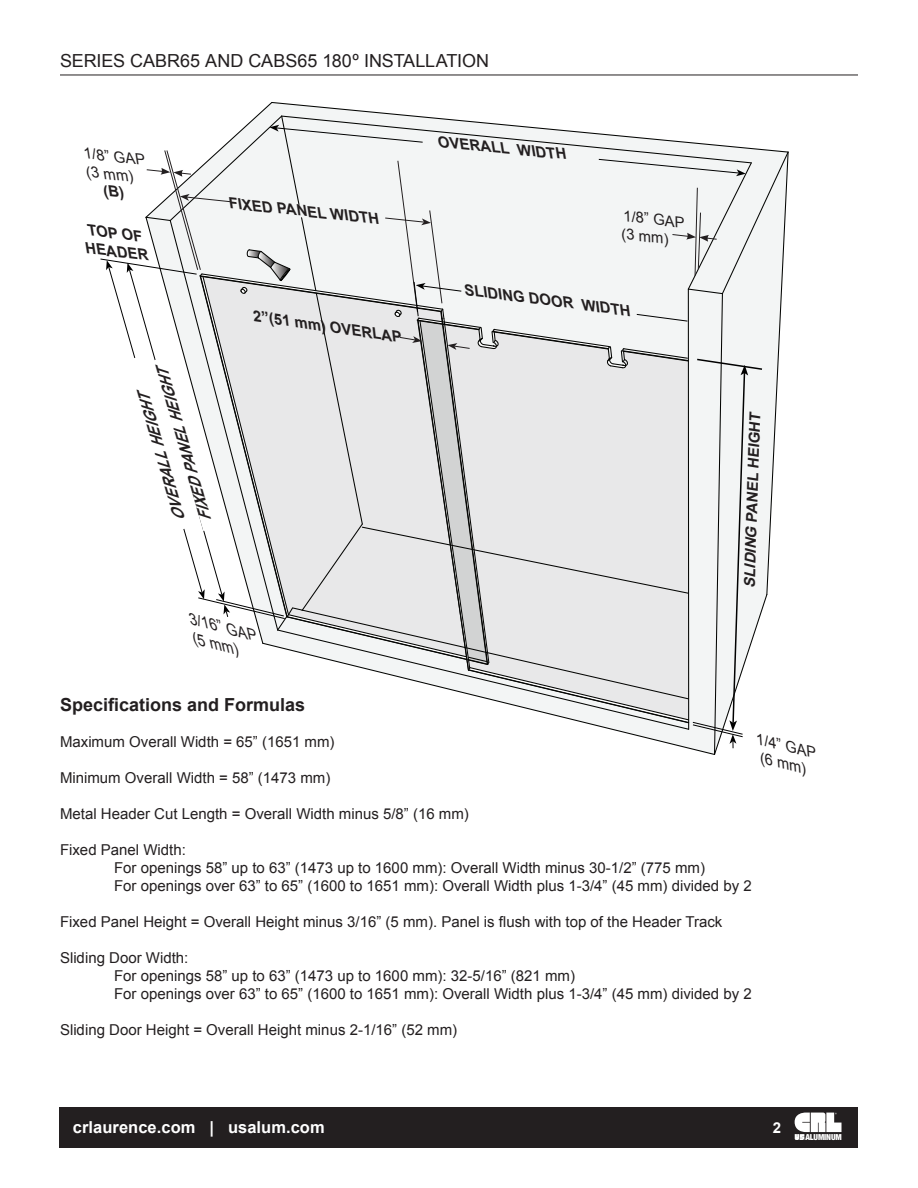
<style>
.page{position:relative;width:918px;height:1188px;background:#fff}
.page>*{position:absolute;margin:0;border:0;box-sizing:border-box;transform-origin:0 0}
.t1{font:18px "Arial";color:#231f20}
.t2{font:700 18px "Arial";color:#231f20}
.t3{font:700 16.5px "Arial";letter-spacing:.005em;color:#fff}
.t4{font:15px/18px "Arial";color:#231f20}
.t5{font:italic 700 15px/18px "Arial";color:#231f20}
.t6{font:italic 15px/18px "Arial";color:#231f20;text-align:center}
.t7{font:700 15px "Arial";color:#231f20}
.t8{font:700 15px "Arial";color:#fff}
.t9{font:900 condensed 8.25px "Helvetica Neue";letter-spacing:-.015em;color:#fff}
.s1{font-style:italic}
</style>
<div class="page">
<hr style="left:60px;top:75px;width:798px;height:1px;background:#231f20">
<div style="left:59px;top:1107px;width:799px;height:41px;background:#231f20"></div>
<svg style="left:795px;top:1113px;width:47px;height:27px"></svg>
<svg style="left:100px;top:74px;width:690px;height:681px"></svg>
<p class="t1" style="left:60px;top:49px;width:431px">SERIES CABR65 AND CABS65 180º INSTALLATION</p>
<p class="t6" style="left:86px;top:144px;width:63px;text-align:left;rotate:6deg">1/8” GAP (3 mm)</p>
<p class="t5" style="left:90px;top:222px;width:65px;rotate:7deg">TOP OF<br>HEADER</p>
<p class="t5" style="left:231px;top:195px;width:153px;rotate:6deg">FIXED PANEL WIDTH</p>
<p class="t5" style="left:198px;top:524px;width:160px;rotate:-106deg">FIXED PANEL HEIGHT</p>
<p class="t5" style="left:172px;top:524px;width:134px;rotate:-106deg">OVERALL HEIGHT</p>
<p class="t5" style="left:256px;top:308px;width:152px;rotate:8deg">2”(51 mm) OVERLAP</p>
<p class="t5" style="left:440px;top:133px;width:130px;rotate:6deg">OVERALL WIDTH</p>
<p class="t4" style="left:625px;top:207px;width:63px;rotate:6deg">1/8” GAP (3 mm)</p>
<p class="t5" style="left:467px;top:280px;width:169px;rotate:8deg">SLIDING DOOR WIDTH</p>
<p class="t6" style="left:194px;top:610px;width:72px;rotate:15deg">3/16” GAP (5 mm)</p>
<p class="t7" style="left:739px;top:587px;width:177px;rotate:-88deg"><span class="s1">SLIDING</span> PANEL HEIGHT</p>
<p class="t2" style="left:60px;top:692px;width:247px">Specifications and Formulas</p>
<p class="t4" style="left:60px;top:733px;width:276px">Maximum Overall Width = 65” (1651 mm)</p>
<p class="t4" style="left:60px;top:769px;width:272px">Minimum Overall Width = 58” (1473 mm)</p>
<p class="t4" style="left:60px;top:805px;width:410px">Metal Header Cut Length = Overall Width minus 5/8” (16 mm)</p>
<p class="t4" style="left:114px;top:841px;width:639px;text-indent:-54px">Fixed Panel Width:<br>For openings 58” up to 63” (1473 up to 1600 mm): Overall Width minus 30-1/2” (775 mm)<br>For openings over 63” to 65” (1600 to 1651 mm): Overall Width plus 1-3/4” (45 mm) divided by 2</p>
<p class="t4" style="left:60px;top:913px;width:664px">Fixed Panel Height = Overall Height minus 3/16” (5 mm). Panel is flush with top of the Header Track</p>
<p class="t4" style="left:114px;top:949px;width:639px;text-indent:-54px">Sliding Door Width:<br>For openings 58” up to 63” (1473 up to 1600 mm): 32-5/16” (821 mm)<br>For openings over 63” to 65” (1600 to 1651 mm): Overall Width plus 1-3/4” (45 mm) divided by 2</p>
<p class="t4" style="left:60px;top:1021px;width:399px">Sliding Door Height = Overall Height minus 2-1/16” (52 mm)</p>
<p class="t6" style="left:760px;top:730px;width:63px;rotate:14deg">1/4” GAP (6 mm)</p>
<p class="t3" style="left:73px;top:1116px;width:253px">crlaurence.com | usalum.com</p>
<p class="t8" style="left:773px;top:1117px;width:10px">2</p>
<p class="t9" style="left:805px;top:1132px;width:38px">ALUMINUM</p>
</div>
